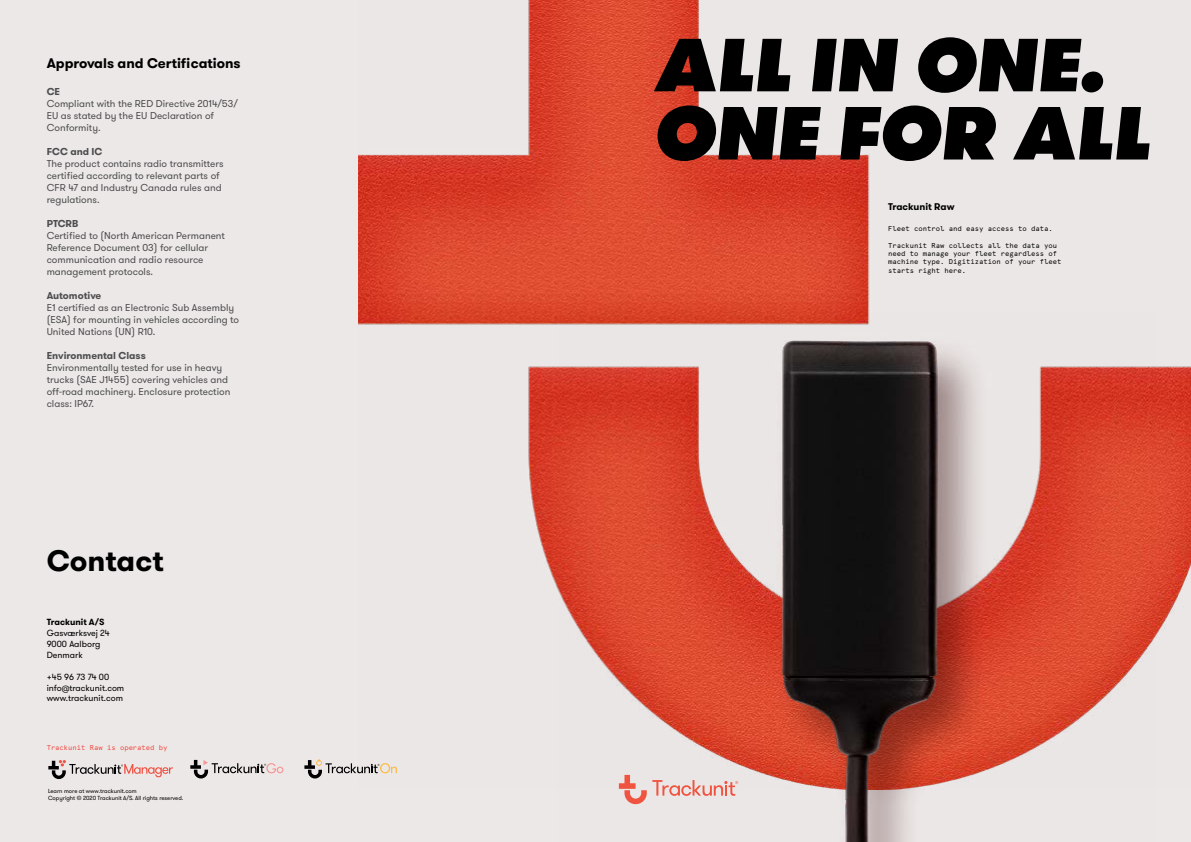
<style>
.page{position:relative;width:1191px;height:842px;background:#ece8e7}
.page>*{position:absolute;margin:0;border:0;box-sizing:border-box;transform-origin:0 0}
.t1{font:italic 800 75px/68.2px "GT Walsheim";letter-spacing:-.005em;color:#000}
.t2{font:700 29.5px "GT Walsheim";color:#000}
.t3{font:700 13.9px "GT Walsheim";color:#000}
.t4{font:10px/12px "GT Walsheim";color:#4d4d4f}
.t5{font:700 10px "GT Walsheim";color:#4d4d4f}
.t6{font:700 9.7px "GT Walsheim";color:#000}
.t7{font:8.9px/10.7px "GT Walsheim";color:#000}
.t8{font:700 8.9px "GT Walsheim";color:#000}
.t9{font:7px/8.4px "Apercu Pro Mono";color:#000}
.t10{font:7px "Apercu Pro Mono";color:#ef463d}
.t11{font:5.9px/7.1px "GT Walsheim";color:#000}
</style>
<div class="page">
<img style="left:359px;top:0;width:832px;height:638px">
<img style="left:560px;top:313px;width:595px;height:529px">
<svg style="left:304px;top:759px;width:93px;height:19px"></svg>
<svg style="left:619px;top:775px;width:119px;height:29px"></svg>
<svg style="left:48px;top:760px;width:125px;height:19px"></svg>
<svg style="left:190px;top:760px;width:93px;height:18px"></svg>
<h3 class="t3" style="left:47px;top:54px;width:195px">Approvals and Certifications</h3>
<p class="t5" style="left:47px;top:85px;width:15px">CE</p>
<p class="t4" style="left:47px;top:97px;width:193px">Compliant with the RED Directive 2014/53/<br>EU as stated by the EU Declaration of<br>Conformity.</p>
<p class="t5" style="left:47px;top:145px;width:57px">FCC and IC</p>
<p class="t4" style="left:47px;top:157px;width:178px">The product contains radio transmitters certified according to relevant parts of CFR 47 and Industry Canada rules and regulations.</p>
<p class="t5" style="left:47px;top:217px;width:33px">PTCRB</p>
<p class="t4" style="left:47px;top:229px;width:180px">Certified to (North American Permanent Reference Document 03) for cellular communication and radio resource management protocols.</p>
<p class="t5" style="left:47px;top:289px;width:56px">Automotive</p>
<p class="t4" style="left:47px;top:301px;width:194px">E1 certified as an Electronic Sub Assembly (ESA) for mounting in vehicles according to<br>United Nations (UN) R10.</p>
<p class="t5" style="left:47px;top:349px;width:101px">Environmental Class</p>
<p class="t4" style="left:47px;top:361px;width:185px">Environmentally tested for use in heavy trucks (SAE J1455) covering vehicles and off-road machinery. Enclosure protection class: IP67.</p>
<h2 class="t2" style="left:47px;top:541px;width:118px">Contact</h2>
<p class="t8" style="left:47px;top:616px;width:59px">Trackunit A/S</p>
<p class="t7" style="left:47px;top:628px;width:65px">Gasværksvej 24<br>9000 Aalborg<br>Denmark</p>
<p class="t7" style="left:47px;top:672px;width:79px">+45 96 73 74 00 info@trackunit.com www.trackunit.com</p>
<p class="t10" style="left:47px;top:742px;width:122px">Trackunit Raw is operated by</p>
<p class="t11" style="left:48px;top:787px;width:137px">Learn more at www.trackunit.com<br>Copyright © 2020 Trackunit A/S. All rights reserved.</p>
<h1 class="t1" style="left:653px;top:31px;width:498px">ALL IN ONE.<br>ONE FOR ALL</h1>
<p class="t6" style="left:888px;top:201px;width:68px">Trackunit Raw</p>
<p class="t9" style="left:888px;top:224px;width:166px">Fleet control and easy access to data.</p>
<p class="t9" style="left:888px;top:240px;width:175px">Trackunit Raw collects all the data you need to manage your fleet regardless of machine type. Digitization of your fleet starts right here.</p>
</div>
